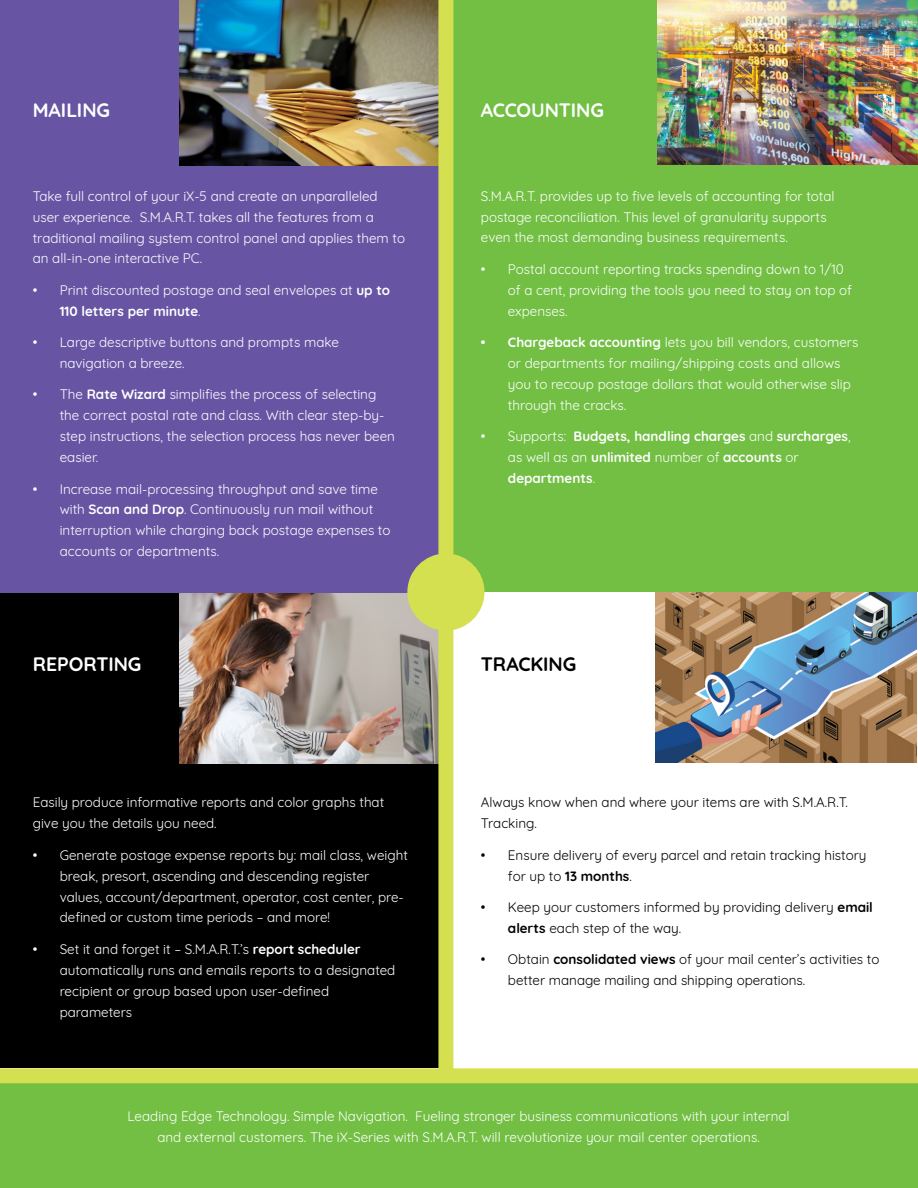
<style>
.page{position:relative;width:918px;height:1188px;background:#fff}
.page>*{position:absolute;margin:0;border:0;box-sizing:border-box;transform-origin:0 0}
.Sub-head2_-_11_pt__C{font:700 19.5px "Quicksand";letter-spacing:-.005em;color:#fff}
.Sub-head2_-_11_pt__C-2{font:700 19.5px "Quicksand";letter-spacing:-.005em;color:#000}
.sub-head{font:700 19.5px "Quicksand";color:#fff}
.Body_Copy_-_Quicksan{font:13.5px/20.9px "Quicksand";color:#fff}
.Body_Copy_-_Quicksan-2{font:13.5px/20.9px "Quicksand";color:#000}
.t1{font:700 13.5px/20.9px "Quicksand";color:#fff}
.s1{font-weight:700}
.s2{font-weight:400}
</style>
<div class="page">
<div style="left:0;top:593px;width:452px;height:475px;background:#000"></div>
<img style="left:179px;top:593px;width:259px;height:170px">
<img style="left:656px;top:592px;width:261px;height:170px">
<div style="left:0;top:0;width:445px;height:593px;background:#6755a4"></div>
<div style="left:445px;top:0;width:473px;height:592px;background:#72bf44"></div>
<img style="left:179px;top:0;width:259px;height:165px">
<img style="left:657px;top:0;width:261px;height:165px">
<div style="left:438px;top:0;width:15px;height:1082px;background:#d5e050"></div>
<div style="left:407px;top:554px;width:78px;height:77px;background:#d5e050;border-radius:50%"></div>
<div style="left:0;top:1077px;width:918px;height:111px;background:#72bf44"></div>
<div style="left:0;top:1068px;width:918px;height:15px;background:#d5e050"></div>
<p class="sub-head" style="left:33px;top:94px;width:79px">MAILING</p>
<p class="Sub-head2_-_11_pt__C" style="left:481px;top:94px;width:124px">ACCOUNTING</p>
<p class="Body_Copy_-_Quicksan" style="left:33px;top:184px;width:374px">Take full control of your iX-5 and create an unparalleled user experience. S.M.A.R.T. takes all the features from a traditional mailing system control panel and applies them to an all-in-one interactive PC.</p>
<p class="Body_Copy_-_Quicksan" style="left:60px;top:278px;width:332px;text-indent:-27px">• Print discounted postage and seal envelopes at <span class="s1">up to<br>110 letters per minute</span>.</p>
<p class="Body_Copy_-_Quicksan" style="left:60px;top:330px;width:281px;text-indent:-27px">• Large descriptive buttons and prompts make navigation a breeze.</p>
<p class="Body_Copy_-_Quicksan" style="left:60px;top:383px;width:337px;text-indent:-27px">• The <span class="s1">Rate Wizard</span> simplifies the process of selecting the correct postal rate and class. With clear step-by&shy;step instructions, the selection process has never been easier.</p>
<p class="Body_Copy_-_Quicksan" style="left:60px;top:477px;width:332px;text-indent:-27px">• Increase mail-processing throughput and save time with <span class="s1">Scan and Drop</span>. Continuously run mail without interruption while charging back postage expenses to accounts or departments.</p>
<p class="Body_Copy_-_Quicksan" style="left:481px;top:184px;width:355px">S.M.A.R.T. provides up to five levels of accounting for total postage reconciliation. This level of granularity supports even the most demanding business requirements.</p>
<p class="Body_Copy_-_Quicksan" style="left:508px;top:257px;width:345px;text-indent:-27px">• Postal account reporting tracks spending down to 1/10 of a cent, providing the tools you need to stay on top of expenses.</p>
<p class="Body_Copy_-_Quicksan" style="left:508px;top:330px;width:352px;text-indent:-27px"><span class="s1">• Chargeback accounting</span> lets you bill vendors, customers or departments for mailing/shipping costs and allows you to recoup postage dollars that would otherwise slip through the cracks.</p>
<p class="t1" style="left:508px;top:425px;width:344px;text-indent:-27px"><span class="s2">• Supports:</span> Budgets, handling charges <span class="s2">and</span> surcharges<span class="s2">, as well as an</span> unlimited <span class="s2">number of</span> accounts <span class="s2">or </span>departments<span class="s2">.</span></p>
<p class="Sub-head2_-_11_pt__C" style="left:33px;top:648px;width:110px">REPORTING</p>
<p class="Sub-head2_-_11_pt__C-2" style="left:481px;top:648px;width:97px">TRACKING</p>
<p class="Body_Copy_-_Quicksan" style="left:33px;top:791px;width:353px">Easily produce informative reports and color graphs that give you the details you need.</p>
<p class="Body_Copy_-_Quicksan" style="left:60px;top:843px;width:350px;text-indent:-27px">• Generate postage expense reports by: mail class, weight break, presort, ascending and descending register values, account/department, operator, cost center, pre&shy;defined or custom time periods – and more!</p>
<p class="Body_Copy_-_Quicksan" style="left:60px;top:937px;width:337px;text-indent:-27px">• Set it and forget it – S.M.A.R.T.’s <span class="s1">report scheduler </span>automatically runs and emails reports to a designated recipient or group based upon user-defined parameters</p>
<p class="Body_Copy_-_Quicksan-2" style="left:481px;top:791px;width:369px">Always know when and where your items are with S.M.A.R.T.<br>Tracking.</p>
<p class="Body_Copy_-_Quicksan-2" style="left:508px;top:843px;width:360px;text-indent:-27px">• Ensure delivery of every parcel and retain tracking history for up to <span class="s1">13 months</span>.</p>
<p class="Body_Copy_-_Quicksan-2" style="left:508px;top:895px;width:366px;text-indent:-27px">• Keep your customers informed by providing delivery <span class="s1">email alerts</span> each step of the way.</p>
<p class="Body_Copy_-_Quicksan-2" style="left:508px;top:948px;width:373px;text-indent:-27px">• Obtain <span class="s1">consolidated views</span> of your mail center’s activities to better manage mailing and shipping operations.</p>
<p class="Body_Copy_-_Quicksan" style="left:127px;top:1105px;width:664px;text-align:center">Leading Edge Technology. Simple Navigation. Fueling stronger business communications with your internal and external customers. The iX-Series with S.M.A.R.T. will revolutionize your mail center operations.</p>
</div>
